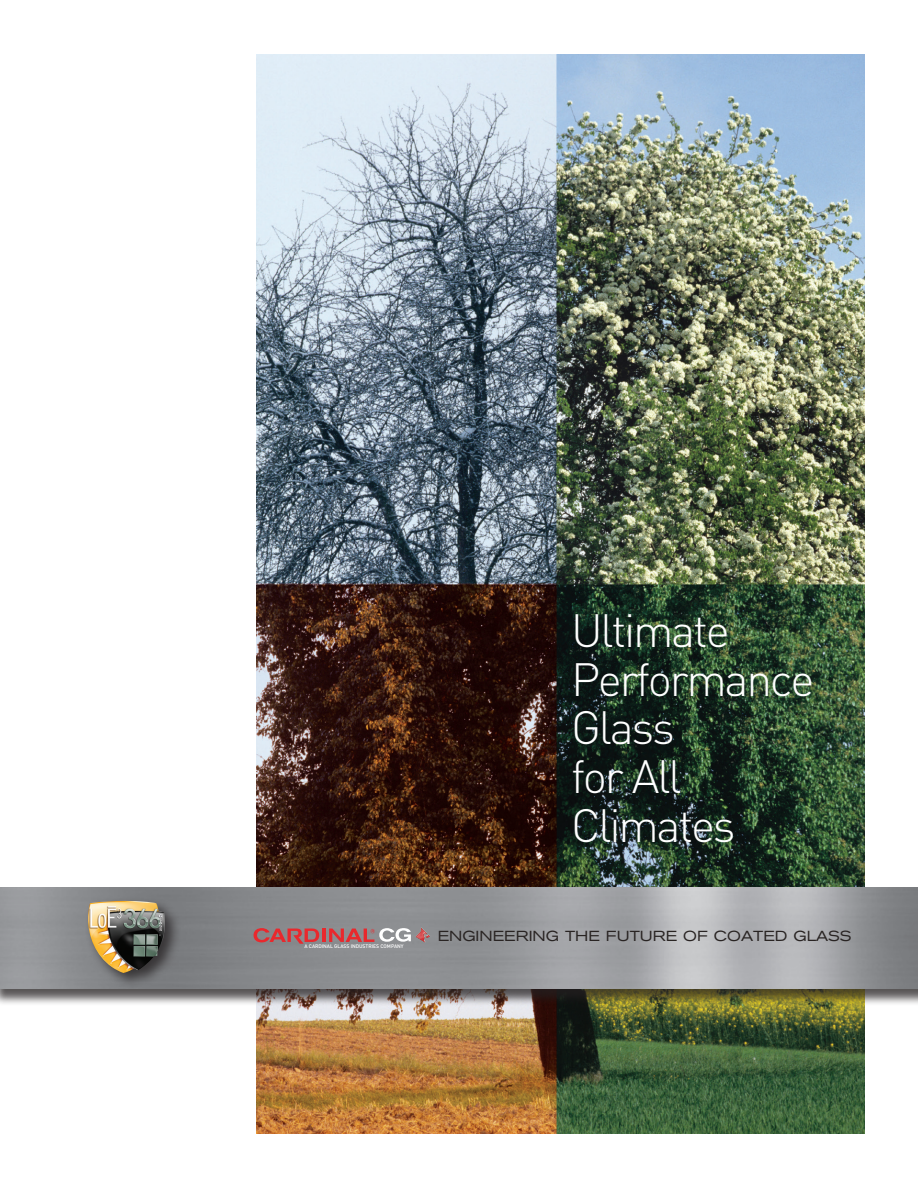
<style>
.page{position:relative;width:918px;height:1188px;background:#fff}
.page>*{position:absolute;margin:0;border:0;box-sizing:border-box;transform-origin:0 0}
.t1{font:300 46.05px "FFDIN";letter-spacing:-.05em;color:#fff}
.t2{font:expanded 14.4px "Akzidenz Grotesk BE";color:#292423}
.t3{font:500 5.1px "FFDIN Lo E";letter-spacing:-.01em;color:#fff}
</style>
<div class="page">
<img style="left:256px;top:54px;width:608px;height:1080px">
<div style="left:0;top:888px;width:918px;height:118px;background:#231f20;opacity:.75"></div>
<img style="left:0;top:887px;width:918px;height:102px">
<img style="left:416px;top:928px;width:14px;height:14px">
<svg style="left:254px;top:928px;width:157px;height:16px;background:#b17578"></svg>
<div style="left:84px;top:897px;width:97px;height:92px;background:#231f20;opacity:.75"></div>
<img style="left:88px;top:901px;width:77px;height:72px">
<p class="t1" style="left:571px;top:602px;width:160px">Ultimate</p>
<p class="t1" style="left:571px;top:651px;width:245px">Performance</p>
<p class="t1" style="left:571px;top:700px;width:105px">Glass</p>
<p class="t1" style="left:571px;top:748px;width:112px">for All</p>
<p class="t1" style="left:571px;top:797px;width:166px">Climates</p>
<p class="t3" style="left:304px;top:943px;width:101px">A CARDINAL GLASS INDUSTRIES COMPANY</p>
<p class="t2" style="left:438px;top:928px;width:415px">ENGINEERING THE FUTURE OF COATED GLASS</p>
</div>
